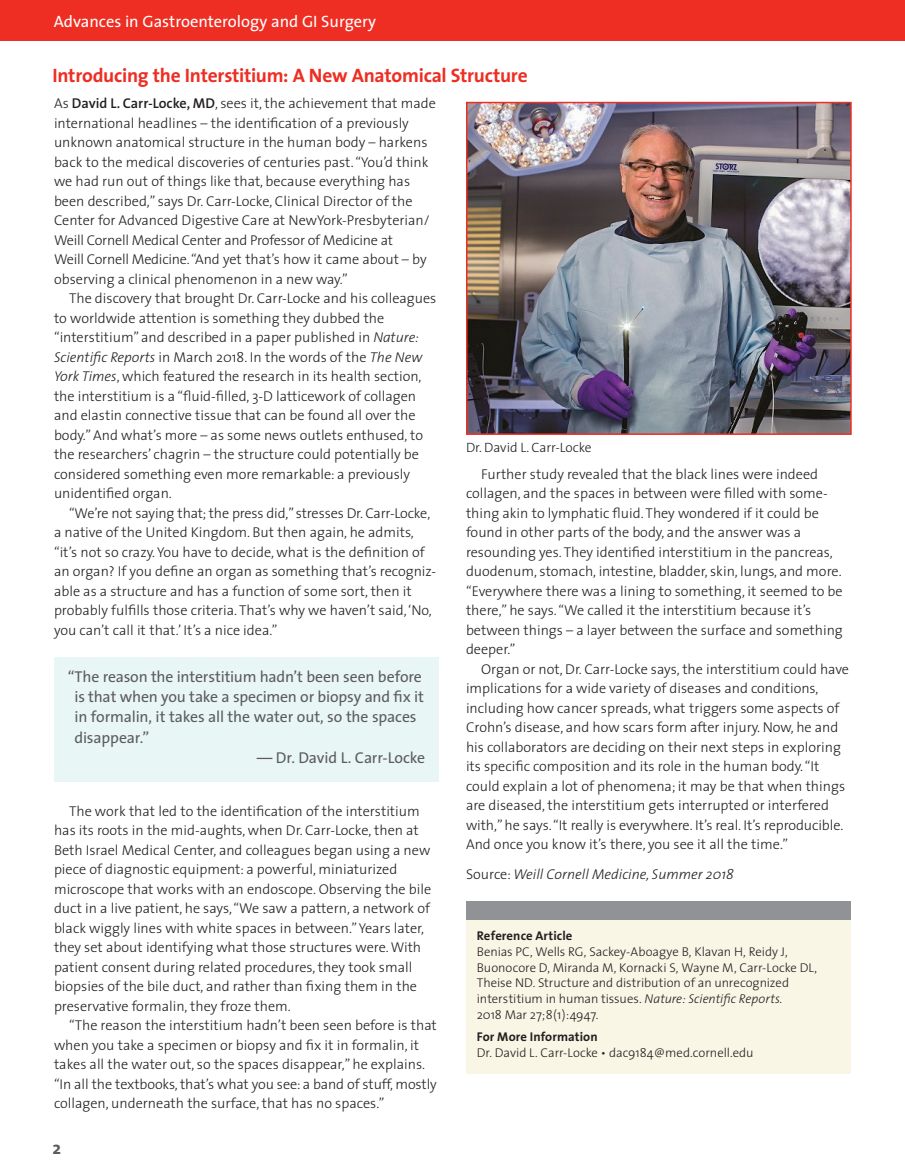
<style>
.page{position:relative;width:905px;height:1175px;background:#fff}
.page>*{position:absolute;margin:0;border:0;box-sizing:border-box;transform-origin:0 0}
.t1{font:700 19.5px "The Sans";letter-spacing:-.015em;color:#ee2e22}
.t2{font:700 18px "The Sans";color:#5c5c5f}
.t3{font:16.5px "The Sans";color:#fff}
.t4{font:15.75px/20.2px "The Sans";letter-spacing:-.01em;color:#5c5c5f}
.t5{font:300 14.25px/19.5px "The Sans";color:#231f20}
.t6{font:italic 300 14.25px "The Sans";color:#231f20}
.t7{font:300 13.5px "The Sans";color:#231f20}
.t8{font:300 12.75px/15.8px "The Sans";letter-spacing:-.005em;color:#231f20}
.t9{font:700 12.75px "The Sans";letter-spacing:.01em;color:#231f20}
.s1{font-weight:600}
.s2{font-style:italic}
.s3{font-style:normal}
</style>
<div class="page">
<div style="left:0;top:0;width:904px;height:40px;background:#ee2e22"></div>
<div style="left:466px;top:901px;width:384px;height:19px;background:#919295"></div>
<div style="left:466px;top:920px;width:384px;height:153px;background:#f9f6e6"></div>
<img style="left:469px;top:105px;width:379px;height:327px">
<div style="left:466px;top:102px;width:385px;height:333px;border:2px solid #ee2e22"></div>
<div style="left:54px;top:657px;width:385px;height:124px;background:#e9f6f6"></div>
<p class="t3" style="left:54px;top:8px;width:324px">Advances in Gastroenterology and GI Surgery</p>
<h1 class="t1" style="left:52px;top:59px;width:477px">Introducing the Interstitium: A New Anatomical Structure</h1>
<p class="t5" style="left:54px;top:93px;width:383px">As <span class="s1">David L. Carr-Locke, MD</span>, sees it, the achievement that made international headlines – the identification of a previously unknown anatomical structure in the human body – harkens back to the medical discoveries of centuries past. “You’d think we had run out of things like that, because everything has been described,” says Dr. Carr-Locke, Clinical Director of the Center for Advanced Digestive Care at NewYork-Presbyterian/ Weill Cornell Medical Center and Professor of Medicine at<br>Weill Cornell Medicine. “And yet that’s how it came about – by observing a clinical phenomenon in a new way.”</p>
<p class="t5" style="left:54px;top:288px;width:384px;text-indent:15px">The discovery that brought Dr. Carr-Locke and his colleagues to worldwide attention is something they dubbed the “interstitium” and described in a paper published in <span class="s2">Nature:<br>Scientific Reports</span> in March 2018. In the words of the <span class="s2">The New York Times</span>, which featured the research in its health section, the interstitium is a “fluid-filled, 3-D latticework of collagen and elastin connective tissue that can be found all over the body.” And what’s more – as some news outlets enthused, to the researchers’ chagrin – the structure could potentially be considered something even more remarkable: a previously unidentified organ.</p>
<p class="t5" style="left:54px;top:503px;width:384px;text-indent:15px">“We’re not saying that; the press did,” stresses Dr. Carr-Locke, a native of the United Kingdom. But then again, he admits, “it’s not so crazy. You have to decide, what is the definition of an organ? If you define an organ as something that’s recogniz&shy;able as a structure and has a function of some sort, then it probably fulfills those criteria. That’s why we haven’t said, ‘No, you can’t call it that.’ It’s a nice idea.”</p>
<p class="t4" style="left:75px;top:666px;width:351px;text-indent:-7px">“The reason the interstitium hadn’t been seen before is that when you take a specimen or biopsy and fix it in formalin, it takes all the water out, so the spaces disappear.”</p>
<p class="t4" style="left:257px;top:747px;width:170px">— Dr. David L. Carr-Locke</p>
<p class="t5" style="left:54px;top:801px;width:379px;text-indent:15px">The work that led to the identification of the interstitium has its roots in the mid-aughts, when Dr. Carr-Locke, then at Beth Israel Medical Center, and colleagues began using a new piece of diagnostic equipment: a powerful, miniaturized microscope that works with an endoscope. Observing the bile duct in a live patient, he says, “We saw a pattern, a network of black wiggly lines with white spaces in between.” Years later, they set about identifying what those structures were. With patient consent during related procedures, they took small biopsies of the bile duct, and rather than fixing them in the preservative formalin, they froze them.</p>
<p class="t5" style="left:54px;top:1015px;width:384px;text-indent:15px">“The reason the interstitium hadn’t been seen before is that when you take a specimen or biopsy and fix it in formalin, it takes all the water out, so the spaces disappear,” he explains. “In all the textbooks, that’s what you see: a band of stuff, mostly collagen, underneath the surface, that has no spaces.”</p>
<p class="t2" style="left:52px;top:1132px;width:10px">2</p>
<p class="t7" style="left:466px;top:436px;width:127px">Dr. David L. Carr-Locke</p>
<p class="t5" style="left:466px;top:464px;width:378px;text-indent:15px">Further study revealed that the black lines were indeed collagen, and the spaces in between were filled with some&shy;thing akin to lymphatic fluid. They wondered if it could be found in other parts of the body, and the answer was a resounding yes. They identified interstitium in the pancreas, duodenum, stomach, intestine, bladder, skin, lungs, and more. “Everywhere there was a lining to something, it seemed to be there,” he says. “We called it the interstitium because it’s between things – a layer between the surface and something deeper.”</p>
<p class="t5" style="left:466px;top:658px;width:384px;text-indent:15px">Organ or not, Dr. Carr-Locke says, the interstitium could have implications for a wide variety of diseases and conditions, including how cancer spreads, what triggers some aspects of Crohn’s disease, and how scars form after injury. Now, he and his collaborators are deciding on their next steps in exploring its specific composition and its role in the human body. “It could explain a lot of phenomena; it may be that when things are diseased, the interstitium gets interrupted or interfered with,” he says. “It really is everywhere. It’s real. It’s reproducible.<br>And once you know it’s there, you see it all the time.”</p>
<p class="t6" style="left:466px;top:862px;width:269px"><span class="s3">Source:</span> Weill Cornell Medicine, Summer 2018</p>
<p class="t9" style="left:477px;top:925px;width:97px">Reference Article</p>
<p class="t8" style="left:477px;top:943px;width:341px">Benias PC, Wells RG, Sackey-Aboagye B, Klavan H, Reidy J, Buonocore D, Miranda M, Kornacki S, Wayne M, Carr-Locke DL, Theise ND. Structure and distribution of an unrecognized interstitium in human tissues. <span class="s2">Nature: Scientific Reports</span>.<br>2018 Mar 27;8(1):4947.</p>
<p class="t9" style="left:477px;top:1026px;width:122px">For More Information</p>
<p class="t8" style="left:477px;top:1044px;width:278px">Dr. David L. Carr-Locke • dac9184@med.cornell.edu</p>
</div>
